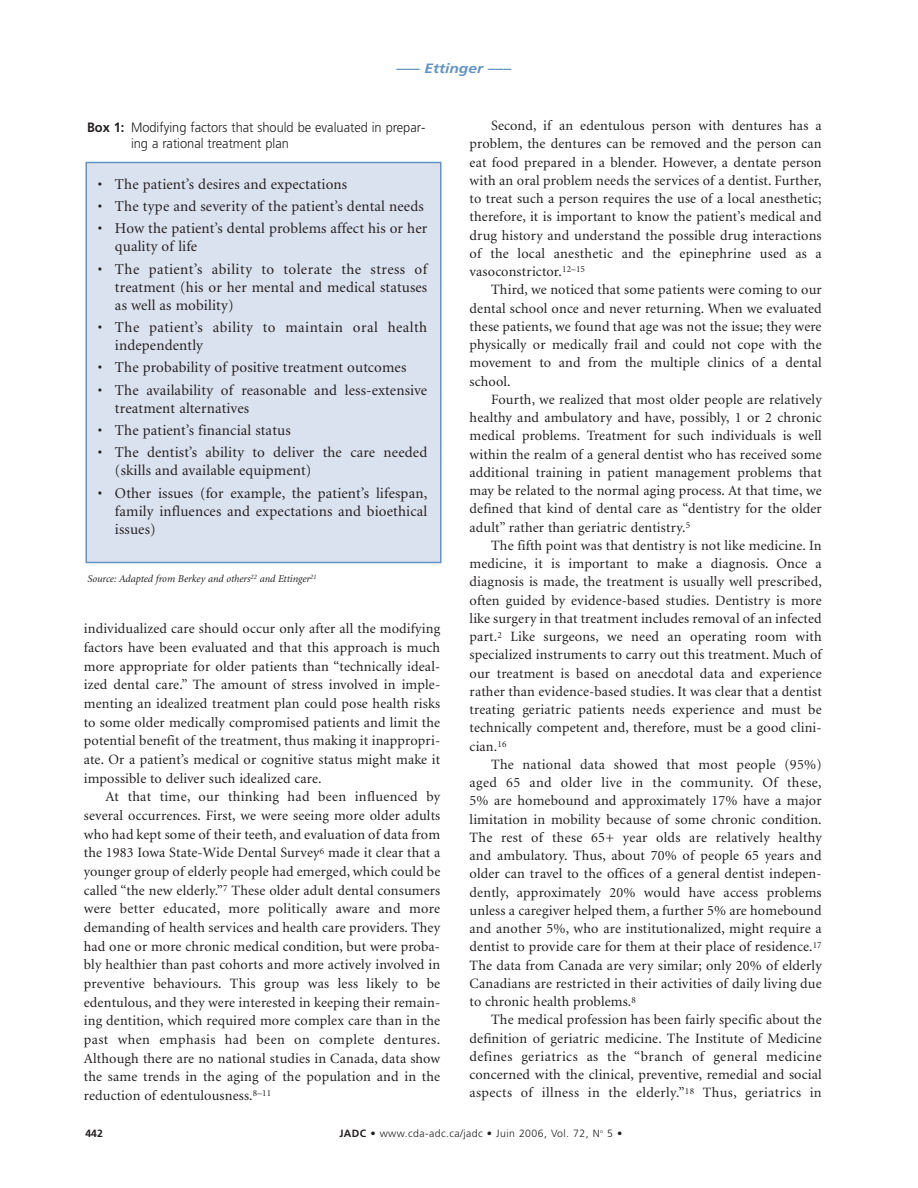
<style>
.page{position:relative;width:918px;height:1188px;background:#fff}
.page>*{position:absolute;margin:0;border:0;box-sizing:border-box;transform-origin:0 0}
.t1{font:15px/18px "Minion";letter-spacing:.01em;color:#231f20}
.t2{font:15px/18px "Minion";letter-spacing:.03em;color:#231f20}
.t3{font:14.25px/18.3px "Minion";letter-spacing:.01em;color:#231f20;text-align:justify}
.t4{font:300 13.5px/16.5px "Frutiger";color:#231f20;scale:.95 1}
.t5{font:italic 700 13.5px "Frutiger";color:#6493c3;scale:1.15 1}
.t6{font:italic 10.5px "Minion";color:#231f20}
.t7{font:300 10.5px "Frutiger";letter-spacing:.04em;color:#231f20}
.t8{font:700 10.5px "Frutiger";color:#231f20}
.s1{font-weight:700}
</style>
<div class="page">
<div style="left:86px;top:162px;width:355px;height:400px;background:#dbe2ef"></div>
<div style="left:86px;top:162px;width:355px;height:401px;border:2px solid #6493c3"></div>
<p class="t5" style="left:396px;top:63px;width:101px">––– Ettinger –––</p>
<p class="t4" style="left:131px;top:120px;width:311px;text-indent:-44px"><span class="s1">Box 1:</span> Modifying factors that should be evaluated in prepar&shy;ing a rational treatment plan</p>
<p class="t1" style="left:98px;top:176px;width:251px">• The patient’s desires and expectations</p>
<p class="t1" style="left:98px;top:198px;width:327px">• The type and severity of the patient’s dental needs</p>
<p class="t1" style="left:115px;top:221px;width:314px;text-indent:-17px">• How the patient’s dental problems affect his or her quality of life</p>
<p class="t1" style="left:115px;top:261px;width:314px;text-align:justify;text-indent:-17px">• The patient’s ability to tolerate the stress of treatment (his or her mental and medical statuses as well as mobility)</p>
<p class="t2" style="left:115px;top:319px;width:314px;text-indent:-17px">• The patient’s ability to maintain oral health independently</p>
<p class="t1" style="left:98px;top:360px;width:310px">• The probability of positive treatment outcomes</p>
<p class="t1" style="left:115px;top:382px;width:314px;text-indent:-17px">• The availability of reasonable and less-extensive treatment alternatives</p>
<p class="t1" style="left:98px;top:422px;width:194px">• The patient’s financial status</p>
<p class="t1" style="left:115px;top:445px;width:314px;text-indent:-17px">• The dentist’s ability to deliver the care needed (skills and available equipment)</p>
<p class="t1" style="left:115px;top:485px;width:314px;text-align:justify;text-indent:-17px">• Other issues (for example, the patient’s lifespan, family influences and expectations and bioethical issues)</p>
<p class="t6" style="left:87px;top:574px;width:231px">Source: Adapted from Berkey and others<sup>22</sup> and Ettinger<sup>21</sup></p>
<p class="t3" style="left:84px;top:621px;width:358px">individualized care should occur only after all the modifying factors have been evaluated and that this approach is much more appropriate for older patients than “technically ideal&shy;ized dental care.” The amount of stress involved in imple&shy;menting an idealized treatment plan could pose health risks to some older medically compromised patients and limit the potential benefit of the treatment, thus making it inappropri&shy;ate. Or a patient’s medical or cognitive status might make it impossible to deliver such idealized care.</p>
<p class="t3" style="left:84px;top:789px;width:358px;text-indent:22px">At that time, our thinking had been influenced by several occurrences. First, we were seeing more older adults who had kept some of their teeth, and evaluation of data from the 1983 Iowa State-Wide Dental Survey<sup>6</sup> made it clear that a younger group of elderly people had emerged, which could be called “the new elderly.”<sup>7</sup> These older adult dental consumers were better educated, more politically aware and more demanding of health services and health care providers. They had one or more chronic medical condition, but were proba&shy;bly healthier than past cohorts and more actively involved in preventive behaviours. This group was less likely to be edentulous, and they were interested in keeping their remain&shy;ing dentition, which required more complex care than in the past when emphasis had been on complete dentures.<br>Although there are no national studies in Canada, data show the same trends in the aging of the population and in the reduction of edentulousness.<sup>8–11</sup></p>
<p class="t3" style="left:470px;top:118px;width:354px;text-indent:22px">Second, if an edentulous person with dentures has a problem, the dentures can be removed and the person can eat food prepared in a blender. However, a dentate person with an oral problem needs the services of a dentist. Further, to treat such a person requires the use of a local anesthetic; therefore, it is important to know the patient’s medical and drug history and understand the possible drug interactions of the local anesthetic and the epinephrine used as a vasoconstrictor.<sup>12–15</sup></p>
<p class="t3" style="left:470px;top:282px;width:354px;text-indent:22px">Third, we noticed that some patients were coming to our dental school once and never returning. When we evaluated these patients, we found that age was not the issue; they were physically or medically frail and could not cope with the movement to and from the multiple clinics of a dental school.</p>
<p class="t3" style="left:470px;top:391px;width:354px;text-indent:22px">Fourth, we realized that most older people are relatively healthy and ambulatory and have, possibly, 1 or 2 chronic medical problems. Treatment for such individuals is well within the realm of a general dentist who has received some additional training in patient management problems that may be related to the normal aging process. At that time, we defined that kind of dental care as “dentistry for the older adult” rather than geriatric dentistry.<sup>5</sup></p>
<p class="t3" style="left:470px;top:537px;width:354px;text-indent:22px">The fifth point was that dentistry is not like medicine. In medicine, it is important to make a diagnosis. Once a diagnosis is made, the treatment is usually well prescribed, often guided by evidence-based studies. Dentistry is more like surgery in that treatment includes removal of an infected part.<sup>2</sup> Like surgeons, we need an operating room with specialized instruments to carry out this treatment. Much of our treatment is based on anecdotal data and experience rather than evidence-based studies. It was clear that a dentist treating geriatric patients needs experience and must be technically competent and, therefore, must be a good clini&shy;cian.<sup>16</sup></p>
<p class="t3" style="left:470px;top:756px;width:354px;text-indent:22px">The national data showed that most people (95%) aged 65 and older live in the community. Of these, 5% are homebound and approximately 17% have a major limitation in mobility because of some chronic condition.<br>The rest of these 65+ year olds are relatively healthy and ambulatory. Thus, about 70% of people 65 years and older can travel to the offices of a general dentist indepen&shy;dently, approximately 20% would have access problems unless a caregiver helped them, a further 5% are homebound and another 5%, who are institutionalized, might require a dentist to provide care for them at their place of residence.<sup>17<br></sup>The data from Canada are very similar; only 20% of elderly Canadians are restricted in their activities of daily living due to chronic health problems.<sup>8</sup></p>
<p class="t3" style="left:470px;top:1012px;width:354px;text-indent:22px">The medical profession has been fairly specific about the definition of geriatric medicine. The Institute of Medicine defines geriatrics as the “branch of general medicine concerned with the clinical, preventive, remedial and social aspects of illness in the elderly.”<sup>18</sup> Thus, geriatrics in</p>
<p class="t8" style="left:85px;top:1129px;width:19px">442</p>
<p class="t7" style="left:339px;top:1129px;width:284px"><span class="s1">JADC •</span> www.cda-adc.ca/jadc • Juin 2006, Vol. 72, N<sup>o</sup> 5 •</p>
</div>
